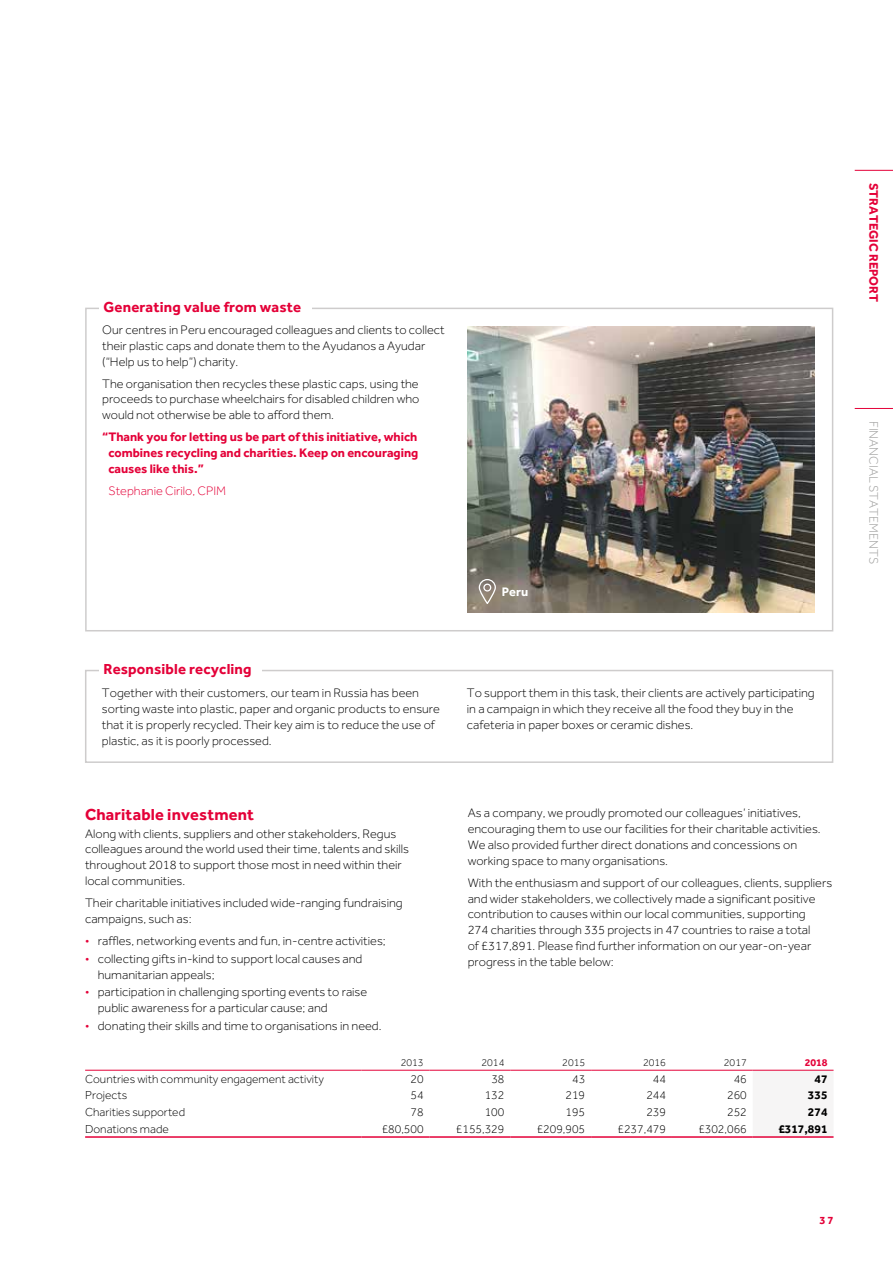
<style>
.page{position:relative;width:893px;height:1263px;background:#fff}
.page>*{position:absolute;margin:0;border:0;box-sizing:border-box;transform-origin:0 0}
.t1{font:700 16.5px "Effra";letter-spacing:.01em;color:#e40138}
.t2{font:700 15px "Effra";letter-spacing:.01em;color:#e40138}
.t3{font:300 12.75px/15.8px "Effra";color:#000}
.t4{font:700 12.75px/15.8px "Effra";color:#e40138;text-align:justify}
.t5{font:300 12.75px "Effra";color:#e40138}
.t6{font:300 12.75px "Effra";color:#9d9d9c}
.t7{font:700 12.75px "Effra";color:#fff}
.t8{font:300 12px "Effra";color:#000}
.t9{font:700 12px "Effra";color:#000}
.t10{font:700 11.25px "Effra";color:#e40138}
.t11{font:300 10.5px "Effra";color:#000}
.t12{font:700 10.5px "Effra";color:#e40138}
.s1{color:#e40138}
</style>
<div class="page">
<div style="left:85px;top:308px;width:748px;height:323px;border:2px solid #cecccc"></div>
<hr style="left:85px;top:1136px;width:277px;height:2px;background:#e40138">
<hr style="left:362px;top:1136px;width:68px;height:2px;background:#e40138">
<hr style="left:430px;top:1136px;width:80px;height:2px;background:#e40138">
<hr style="left:510px;top:1136px;width:81px;height:2px;background:#e40138">
<hr style="left:591px;top:1136px;width:81px;height:2px;background:#e40138">
<hr style="left:672px;top:1136px;width:81px;height:2px;background:#e40138">
<hr style="left:753px;top:1136px;width:80px;height:2px;background:#e40138">
<hr style="left:85px;top:1070px;width:277px;height:1px;background:#e40138">
<hr style="left:362px;top:1070px;width:68px;height:1px;background:#e40138">
<hr style="left:430px;top:1070px;width:80px;height:1px;background:#e40138">
<hr style="left:510px;top:1070px;width:81px;height:1px;background:#e40138">
<hr style="left:591px;top:1070px;width:81px;height:1px;background:#e40138">
<hr style="left:672px;top:1070px;width:81px;height:1px;background:#e40138">
<hr style="left:753px;top:1070px;width:80px;height:1px;background:#e40138">
<div style="left:99px;top:298px;width:213px;height:19px;background:#fff"></div>
<img style="left:468px;top:326px;width:347px;height:287px">
<div style="left:85px;top:670px;width:748px;height:93px;border:2px solid #cecccc"></div>
<div style="left:99px;top:660px;width:163px;height:19px;background:#fff"></div>
<svg style="left:479px;top:579px;width:17px;height:25px"></svg>
<hr style="left:855px;top:170px;width:38px;height:1px;background:#e40138">
<hr style="left:855px;top:408px;width:38px;height:1px;background:#e40138">
<p class="t2" style="left:104px;top:298px;width:199px">Generating value from waste</p>
<p class="t3" style="left:102px;top:322px;width:344px">Our centres in Peru encouraged colleagues and clients to collect their plastic caps and donate them to the Ayudanos a Ayudar (“Help us to help”) charity.</p>
<p class="t3" style="left:102px;top:376px;width:319px;text-align:justify">The organisation then recycles these plastic caps, using the proceeds to purchase wheelchairs for disabled children who would not otherwise be able to afford them.</p>
<p class="t4" style="left:108px;top:429px;width:311px;text-indent:-6px">“Thank you for letting us be part of this initiative, which combines recycling and charities. Keep on encouraging causes like this.”</p>
<p class="t5" style="left:109px;top:484px;width:119px">Stephanie Cirilo, CPIM</p>
<p class="t7" style="left:502px;top:584px;width:28px">Peru</p>
<p class="t2" style="left:103px;top:660px;width:150px">Responsible recycling</p>
<p class="t3" style="left:102px;top:685px;width:340px">Together with their customers, our team in Russia has been sorting waste into plastic, paper and organic products to ensure that it is properly recycled. Their key aim is to reduce the use of plastic, as it is poorly processed.</p>
<p class="t3" style="left:467px;top:685px;width:349px">To support them in this task, their clients are actively participating in a campaign in which they receive all the food they buy in the cafeteria in paper boxes or ceramic dishes.</p>
<p class="t1" style="left:85px;top:804px;width:171px">Charitable investment</p>
<p class="t3" style="left:85px;top:825px;width:326px">Along with clients, suppliers and other stakeholders, Regus colleagues around the world used their time, talents and skills throughout 2018 to support those most in need within their local communities.</p>
<p class="t3" style="left:85px;top:895px;width:319px">Their charitable initiatives included wide-ranging fundraising campaigns, such as:</p>
<p class="t3" style="left:85px;top:933px;width:302px"><span class="s1">•</span> raffles, networking events and fun, in-centre activities;</p>
<p class="t3" style="left:98px;top:951px;width:266px;text-indent:-13px"><span class="s1">•</span> collecting gifts in-kind to support local causes and humanitarian appeals;</p>
<p class="t3" style="left:98px;top:984px;width:271px;text-indent:-13px"><span class="s1">•</span> participation in challenging sporting events to raise public awareness for a particular cause; and</p>
<p class="t3" style="left:85px;top:1018px;width:298px"><span class="s1">•</span> donating their skills and time to organisations in need.</p>
<p class="t11" style="left:401px;top:1056px;width:24px">2013</p>
<p class="t11" style="left:481px;top:1056px;width:24px">2014</p>
<p class="t11" style="left:562px;top:1056px;width:24px">2015</p>
<p class="t11" style="left:643px;top:1056px;width:24px">2016</p>
<p class="t11" style="left:724px;top:1056px;width:24px">2017</p>
<p class="t12" style="left:805px;top:1056px;width:24px">2018</p>
<p class="t8" style="left:85px;top:1072px;width:240px">Countries with community engagement activity</p>
<p class="t8" style="left:411px;top:1072px;width:15px">20</p>
<p class="t8" style="left:491px;top:1072px;width:15px">38</p>
<p class="t8" style="left:572px;top:1072px;width:15px">43</p>
<p class="t8" style="left:653px;top:1072px;width:15px">44</p>
<p class="t8" style="left:734px;top:1072px;width:15px">46</p>
<p class="t9" style="left:814px;top:1071px;width:15px">47</p>
<p class="t8" style="left:85px;top:1088px;width:44px">Projects</p>
<p class="t8" style="left:411px;top:1088px;width:15px">54</p>
<p class="t8" style="left:485px;top:1088px;width:21px">132</p>
<p class="t8" style="left:566px;top:1088px;width:21px">219</p>
<p class="t8" style="left:646px;top:1088px;width:21px">244</p>
<p class="t8" style="left:727px;top:1088px;width:21px">260</p>
<p class="t9" style="left:808px;top:1088px;width:21px">335</p>
<p class="t8" style="left:85px;top:1105px;width:102px">Charities supported</p>
<p class="t8" style="left:410px;top:1105px;width:15px">78</p>
<p class="t8" style="left:485px;top:1105px;width:21px">100</p>
<p class="t8" style="left:566px;top:1105px;width:21px">195</p>
<p class="t8" style="left:646px;top:1105px;width:21px">239</p>
<p class="t8" style="left:727px;top:1105px;width:21px">252</p>
<p class="t9" style="left:808px;top:1105px;width:21px">274</p>
<p class="t8" style="left:85px;top:1122px;width:85px">Donations made</p>
<p class="t8" style="left:382px;top:1122px;width:43px">£80,500</p>
<p class="t8" style="left:456px;top:1122px;width:50px">£155,329</p>
<p class="t8" style="left:537px;top:1122px;width:50px">£209,905</p>
<p class="t8" style="left:618px;top:1122px;width:50px">£237,479</p>
<p class="t8" style="left:698px;top:1122px;width:50px">£302,066</p>
<p class="t9" style="left:778px;top:1121px;width:51px">£317,891</p>
<p class="t3" style="left:468px;top:805px;width:355px">As a company, we proudly promoted our colleagues’ initiatives, encouraging them to use our facilities for their charitable activities.<br>We also provided further direct donations and concessions on working space to many organisations.</p>
<p class="t3" style="left:468px;top:875px;width:366px">With the enthusiasm and support of our colleagues, clients, suppliers and wider stakeholders, we collectively made a significant positive contribution to causes within our local communities, supporting<br>274 charities through 335 projects in 47 countries to raise a total<br>of £317,891. Please find further information on our year-on-year progress in the table below:</p>
<p class="t10" style="left:819px;top:1213px;width:16px">37</p>
<p class="t4" style="left:882px;top:183px;width:121px;rotate:90deg">STRATEGIC REPORT</p>
<p class="t6" style="left:881px;top:421px;width:145px;rotate:90deg">FINANCIAL STATEMENTS</p>
</div>
